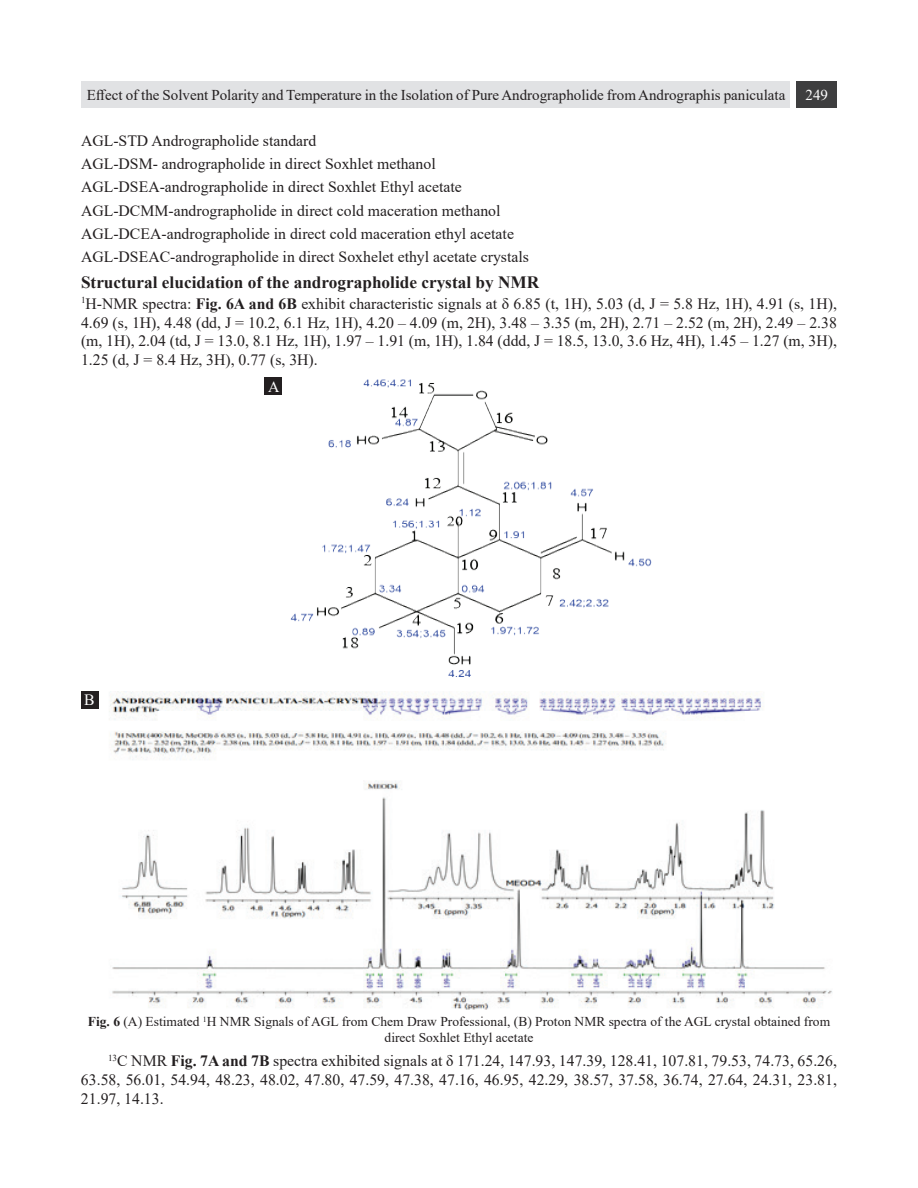
<style>
.page{position:relative;width:918px;height:1188px;background:#fff}
.page>*{position:absolute;margin:0;border:0;box-sizing:border-box;transform-origin:0 0}
.t1{font:700 17.25px "Times New Roman";color:#231f20}
.t2{font:15.75px/23.2px "Times New Roman";color:#231f20;text-align:justify}
.t3{font:15.75px "Times New Roman";color:#fff}
.t4{font:15px "Times New Roman";color:#231f20}
.t5{font:15px "Times New Roman";color:#fff}
.t6{font:13.5px/16.2px "Times New Roman";color:#231f20;text-align:center}
.s1{font-weight:700}
</style>
<div class="page">
<div style="left:81px;top:81px;width:708px;height:27px;background:#e1e2e4"></div>
<div style="left:797px;top:81px;width:40px;height:27px;background:#3e3e3f"></div>
<img style="left:290px;top:379px;width:362px;height:298px">
<div style="left:265px;top:377px;width:17px;height:18px;background:#231f20"></div>
<div style="left:81px;top:691px;width:17px;height:18px;background:#231f20"></div>
<img style="left:109px;top:692px;width:723px;height:318px">
<p class="t4" style="left:87px;top:84px;width:700px">Effect of the Solvent Polarity and Temperature in the Isolation of Pure Andrographolide from Andrographis paniculata</p>
<p class="t5" style="left:806px;top:84px;width:24px">249</p>
<p class="t2" style="left:81px;top:129px;width:449px;text-align:left">AGL-STD Andrographolide standard<br>AGL-DSM- andrographolide in direct Soxhlet methanol AGL-DSEA-andrographolide in direct Soxhlet Ethyl acetate AGL-DCMM-andrographolide in direct cold maceration methanol AGL-DCEA-andrographolide in direct cold maceration ethyl acetate AGL-DSEAC-andrographolide in direct Soxhelet ethyl acetate crystals</p>
<p class="t1" style="left:81px;top:269px;width:460px">Structural elucidation of the andrographolide crystal by NMR</p>
<p class="t2" style="left:81px;top:293px;width:758px;line-height:18.9px"><sup>1</sup>H-NMR spectra: <span class="s1">Fig. 6A and 6B</span> exhibit characteristic signals at δ 6.85 (t, 1H), 5.03 (d, J = 5.8 Hz, 1H), 4.91 (s, 1H), 4.69 (s, 1H), 4.48 (dd, J = 10.2, 6.1 Hz, 1H), 4.20 – 4.09 (m, 2H), 3.48 – 3.35 (m, 2H), 2.71 – 2.52 (m, 2H), 2.49 – 2.38 (m, 1H), 2.04 (td, J = 13.0, 8.1 Hz, 1H), 1.97 – 1.91 (m, 1H), 1.84 (ddd, J = 18.5, 13.0, 3.6 Hz, 4H), 1.45 – 1.27 (m, 3H), 1.25 (d, J = 8.4 Hz, 3H), 0.77 (s, 3H).</p>
<p class="t3" style="left:268px;top:375px;width:13px">A</p>
<p class="t3" style="left:84px;top:689px;width:12px">B</p>
<p class="t6" style="left:88px;top:1013px;width:744px"><span class="s1">Fig. 6</span> (A) Estimated <sup>1</sup>H NMR Signals of AGL from Chem Draw Professional, (B) Proton NMR spectra of the AGL crystal obtained from direct Soxhlet Ethyl acetate</p>
<p class="t2" style="left:81px;top:1051px;width:758px;line-height:18.9px;text-indent:27px"><sup>13</sup>C NMR <span class="s1">Fig. 7A and 7B</span> spectra exhibited signals at δ 171.24, 147.93, 147.39, 128.41, 107.81, 79.53, 74.73, 65.26, 63.58, 56.01, 54.94, 48.23, 48.02, 47.80, 47.59, 47.38, 47.16, 46.95, 42.29, 38.57, 37.58, 36.74, 27.64, 24.31, 23.81, 21.97, 14.13.</p>
</div>
